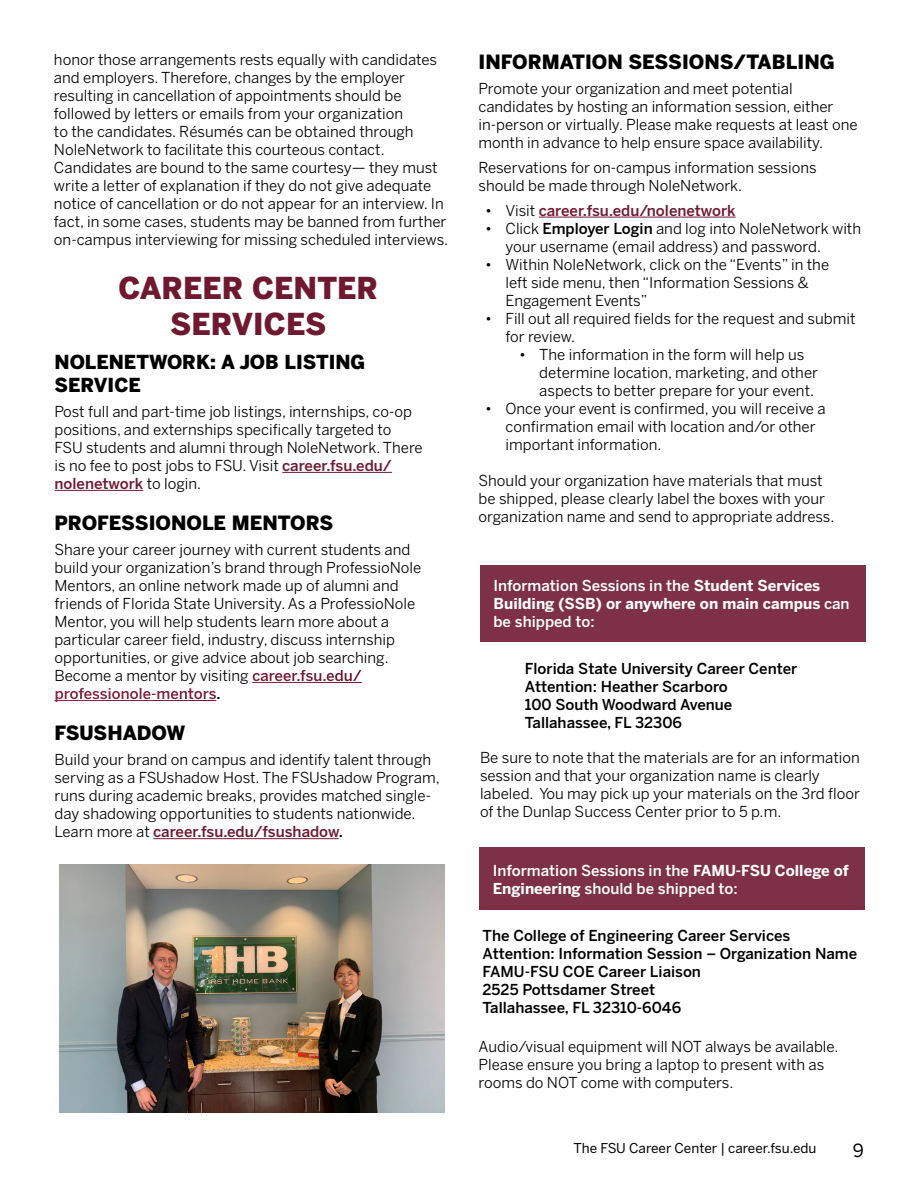
<style>
.page{position:relative;width:918px;height:1188px;background:#fff}
.page>*{position:absolute;margin:0;border:0;box-sizing:border-box;transform-origin:0 0}
.t1{font:900 30px/36px "Benton Sans";color:#6f1931;text-align:center}
.t2{font:900 19.5px "Benton Sans";color:#000}
.t3{font:900 19.2px/23.1px "Benton Sans";color:#000}
.t4{font:18px "Benton Sans";color:#000}
.t5{font:15px/18px "Benton Sans";color:#000}
.t6{font:500 15px/18px "Benton Sans";color:#000}
.t7{font:700 15px/18px "Benton Sans";color:#fff}
.t8{font:500 15px/18px "Benton Sans";color:#fff}
.t9{font:500 15px "Benton Sans";color:#6f1931}
.t10{font:13.5px "Benton Sans";color:#000}
.s1{font-weight:500;color:#6f1931}
.s2{font-weight:500;color:#fff}
.s3{font-weight:500}
.s4{font-weight:400;color:#000}
.s5{font-weight:700}
</style>
<div class="page">
<hr style="left:539px;top:217px;width:197px;height:1px;background:#6f1931">
<div style="left:480px;top:566px;width:385px;height:76px;background:#7d3046"></div>
<div style="left:479px;top:848px;width:386px;height:62px;background:#7d3046"></div>
<hr style="left:282px;top:472px;width:110px;height:1px;background:#6f1931">
<hr style="left:55px;top:490px;width:88px;height:1px;background:#6f1931">
<hr style="left:153px;top:838px;width:186px;height:1px;background:#6f1931">
<img style="left:59px;top:864px;width:386px;height:249px">
<p class="t5" style="left:54px;top:50px;width:396px">honor those arrangements rests equally with candidates and employers. Therefore, changes by the employer resulting in cancellation of appointments should be followed by letters or emails from your organization<br>to the candidates. Résumés can be obtained through NoleNetwork to facilitate this courteous contact.<br>Candidates are bound to the same courtesy— they must write a letter of explanation if they do not give adequate notice of cancellation or do not appear for an interview. In fact, in some cases, students may be banned from further on-campus interviewing for missing scheduled interviews.</p>
<h1 class="t1" style="left:119px;top:270px;width:261px">CAREER CENTER<br>SERVICES</h1>
<p class="t3" style="left:55px;top:350px;width:312px">NOLENETWORK: A JOB LISTING<br>SERVICE</p>
<p class="t5" style="left:55px;top:402px;width:370px">Post full and part-time job listings, internships, co-op positions, and externships specifically targeted to FSU students and alumni through NoleNetwork. There is no fee to post jobs to FSU. Visit <span class="s1">career.fsu.edu/ nolenetwork</span> to login.</p>
<h2 class="t2" style="left:55px;top:511px;width:280px">PROFESSIONOLE MENTORS</h2>
<p class="t5" style="left:55px;top:540px;width:368px">Share your career journey with current students and build your organization’s brand through ProfessioNole Mentors, an online network made up of alumni and friends of Florida State University. As a ProfessioNole Mentor, you will help students learn more about a particular career field, industry, discuss internship opportunities, or give advice about job searching.<br>Become a mentor by visiting <span class="s2">career.fsu.edu/ professionole-mentors</span><span class="s3">.</span></p>
<h2 class="t2" style="left:55px;top:722px;width:132px">FSUSHADOW</h2>
<p class="t5" style="left:55px;top:751px;width:387px">Build your brand on campus and identify talent through serving as a FSUshadow Host. The FSUshadow Program, runs during academic breaks, provides matched single&shy;day shadowing opportunities to students nationwide.<br>Learn more at <span class="s1">career.fsu.edu/fsushadow</span><span class="s3">.</span></p>
<p class="t5" style="left:480px;top:749px;width:381px">Be sure to note that the materials are for an information session and that your organization name is clearly labeled. You may pick up your materials on the 3rd floor of the Dunlap Success Center prior to 5 p.m.</p>
<h2 class="t2" style="left:479px;top:51px;width:358px">INFORMATION SESSIONS/TABLING</h2>
<p class="t5" style="left:479px;top:79px;width:381px">Promote your organization and meet potential candidates by hosting an information session, either in-person or virtually. Please make requests at least one month in advance to help ensure space availability.</p>
<p class="t5" style="left:479px;top:158px;width:340px">Reservations for on-campus information sessions should be made through NoleNetwork.</p>
<p class="t9" style="left:485px;top:201px;width:252px"><span class="s4">• Visit</span> career.fsu.edu/nolenetwork</p>
<p class="t5" style="left:506px;top:219px;width:357px;text-indent:-20px">• Click <span class="s3">Employer Login</span> and log into NoleNetwork with your username (email address) and password.</p>
<p class="t5" style="left:506px;top:255px;width:325px;text-indent:-20px">• Within NoleNetwork, click on the “Events” in the left side menu, then “Information Sessions &amp;<br>Engagement Events”</p>
<p class="t5" style="left:506px;top:309px;width:352px;text-indent:-20px">• Fill out all required fields for the request and submit for review.</p>
<p class="t5" style="left:539px;top:345px;width:280px;text-indent:-20px">• The information in the form will help us determine location, marketing, and other aspects to better prepare for your event.</p>
<p class="t5" style="left:506px;top:399px;width:322px;text-indent:-20px">• Once your event is confirmed, you will receive a confirmation email with location and/or other important information.</p>
<p class="t5" style="left:479px;top:471px;width:357px">Should your organization have materials that must be shipped, please clearly label the boxes with your organization name and send to appropriate address.</p>
<p class="t7" style="left:493px;top:577px;width:358px"><span class="s3">Information Sessions in the</span> Student Services<br>Building (SSB) or anywhere on main campus <span class="s3">can be shipped to:</span></p>
<p class="t6" style="left:525px;top:659px;width:274px">Florida State University Career Center<br>Attention: Heather Scarboro<br>100 South Woodward Avenue<br>Tallahassee, FL 32306</p>
<p class="t8" style="left:493px;top:862px;width:358px">Information Sessions in the <span class="s5">FAMU-FSU College of<br>Engineering</span> should be shipped to:</p>
<p class="t6" style="left:483px;top:926px;width:376px">The College of Engineering Career Services Attention: Information Session – Organization Name FAMU-FSU COE Career Liaison<br>2525 Pottsdamer Street<br>Tallahassee, FL 32310-6046</p>
<p class="t5" style="left:479px;top:1038px;width:361px">Audio/visual equipment will NOT always be available.<br>Please ensure you bring a laptop to present with as rooms do NOT come with computers.</p>
<p class="t10" style="left:573px;top:1140px;width:245px">The FSU Career Center | career.fsu.edu</p>
<p class="t4" style="left:853px;top:1140px;width:13px">9</p>
</div>
